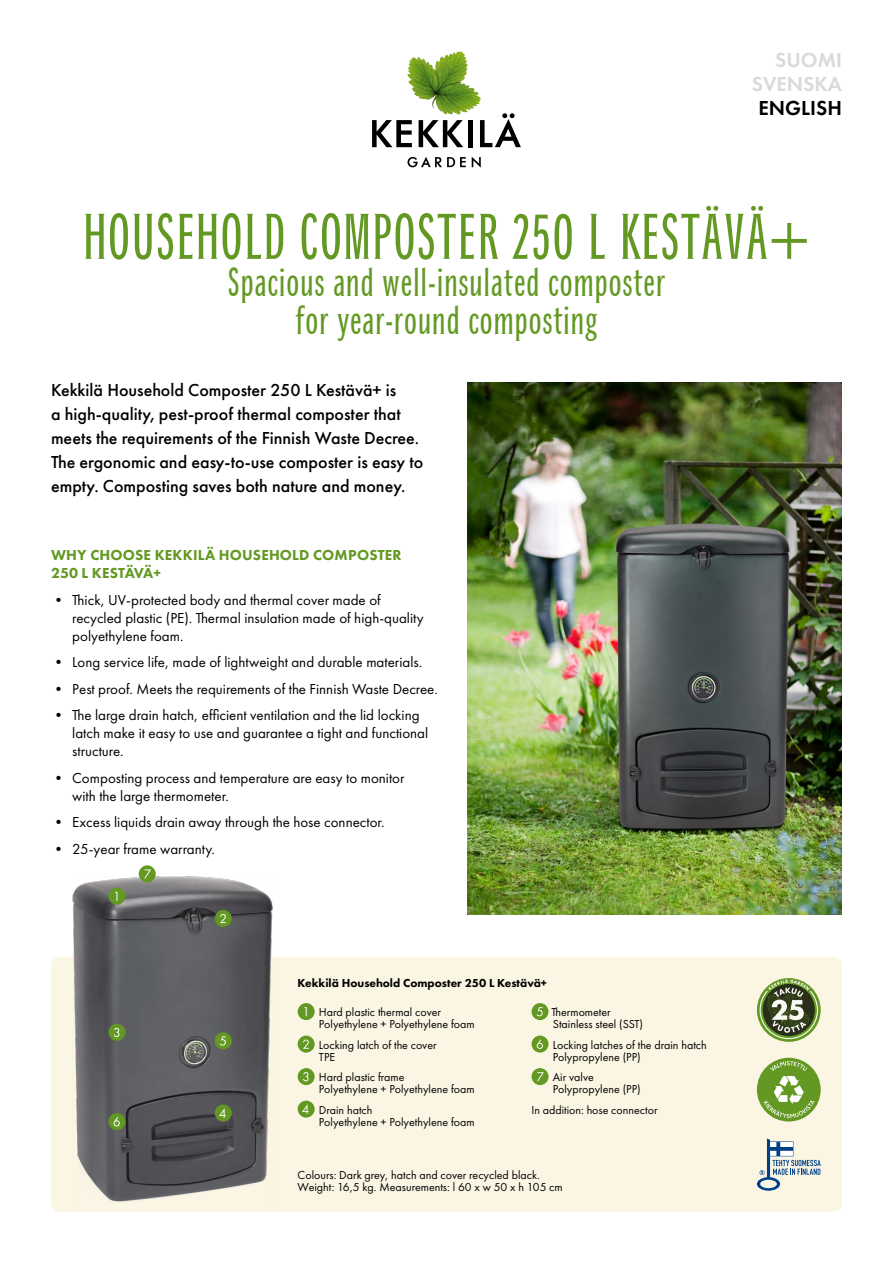
<style>
.page{position:relative;width:893px;height:1263px;background:#fff}
.page>*{position:absolute;margin:0;border:0;box-sizing:border-box;transform-origin:0 0}
.t1{font:60px "Baltra GD";letter-spacing:.03em;color:#639923}
.t2{font:37.5px "Baltra GD";letter-spacing:.03em;color:#639923}
.t3{font:600 21px "Futura PT";color:#dadada}
.t4{font:600 21px "Futura PT";color:#000}
.t5{font:500 18px/24px "Futura PT";color:#000}
.t6{font:15px/18px "Futura PT";color:#000}
.Leipis_Futura_PT{font:800 15px/18px "Futura PT";letter-spacing:.01em;color:#639923}
.Numerolista{font:12px/12px "Futura PT";color:#000}
.Leipis_Futura_PT-2{font:12px/12px "Futura PT";color:#000}
.Leipis_Futura_PT-3{font:800 12px "Futura PT";color:#000}
</style>
<div class="page">
<div style="left:51px;top:957px;width:791px;height:255px;background:#fbf6e4;border-radius:9px"></div>
<img style="left:72px;top:876px;width:200px;height:326px">
<img style="left:468px;top:383px;width:374px;height:531px">
<div style="left:298px;top:1003px;width:17px;height:17px;background:#639923;border-radius:50%"></div>
<svg style="left:304px;top:1007px;width:3px;height:9px"></svg>
<div style="left:298px;top:1035px;width:17px;height:17px;background:#639923;border-radius:50%"></div>
<svg style="left:303px;top:1039px;width:6px;height:10px"></svg>
<div style="left:298px;top:1068px;width:17px;height:17px;background:#639923;border-radius:50%"></div>
<svg style="left:303px;top:1072px;width:6px;height:9px"></svg>
<div style="left:298px;top:1100px;width:17px;height:17px;background:#639923;border-radius:50%"></div>
<svg style="left:302px;top:1104px;width:7px;height:10px"></svg>
<div style="left:531px;top:1003px;width:18px;height:17px;background:#639923;border-radius:50%"></div>
<svg style="left:537px;top:1007px;width:6px;height:9px"></svg>
<div style="left:531px;top:1035px;width:18px;height:17px;background:#639923;border-radius:50%"></div>
<svg style="left:537px;top:1039px;width:6px;height:10px"></svg>
<div style="left:531px;top:1068px;width:18px;height:17px;background:#639923;border-radius:50%"></div>
<svg style="left:537px;top:1072px;width:7px;height:9px"></svg>
<img style="left:409px;top:51px;width:52px;height:20px">
<svg style="left:372px;top:120px;width:40px;height:27px"></svg>
<svg style="left:419px;top:120px;width:44px;height:27px"></svg>
<hr style="left:468px;top:120px;width:4px;height:27px;background:#000">
<svg style="left:480px;top:113px;width:41px;height:34px"></svg>
<svg style="left:407px;top:157px;width:59px;height:10px"></svg>
<svg style="left:472px;top:157px;width:9px;height:10px"></svg>
<div style="left:757px;top:1058px;width:64px;height:63px;background:#639923;border-radius:50%"></div>
<svg style="left:763px;top:1061px;width:52px;height:57px"></svg>
<svg style="left:757px;top:1138px;width:64px;height:53px"></svg>
<div style="left:139px;top:865px;width:17px;height:17px;background:#639923;border-radius:50%"></div>
<svg style="left:144px;top:869px;width:7px;height:10px"></svg>
<div style="left:108px;top:1113px;width:17px;height:17px;background:#639923;border-radius:50%"></div>
<svg style="left:114px;top:1117px;width:6px;height:9px"></svg>
<svg style="left:108px;top:888px;width:17px;height:17px"></svg>
<div style="left:108px;top:1024px;width:17px;height:17px;background:#639923;border-radius:50%"></div>
<svg style="left:114px;top:1028px;width:5px;height:9px"></svg>
<div style="left:215px;top:1104px;width:17px;height:17px;background:#639923;border-radius:50%"></div>
<svg style="left:219px;top:1108px;width:7px;height:10px"></svg>
<div style="left:215px;top:1032px;width:17px;height:17px;background:#639923;border-radius:50%"></div>
<svg style="left:220px;top:1036px;width:6px;height:9px"></svg>
<div style="left:215px;top:910px;width:17px;height:17px;background:#639923;border-radius:50%"></div>
<svg style="left:220px;top:914px;width:6px;height:9px"></svg>
<svg style="left:757px;top:978px;width:64px;height:64px"></svg>
<svg style="left:759px;top:979px;width:60px;height:61px"></svg>
<p class="t3" style="left:775px;top:47px;width:68px">SUOMI</p>
<p class="t3" style="left:752px;top:71px;width:92px">SVENSKA</p>
<p class="t4" style="left:758px;top:95px;width:85px">ENGLISH</p>
<p class="t1" style="left:84px;top:201px;width:727px">HOUSEHOLD COMPOSTER 250 L KESTÄVÄ+</p>
<p class="t2" style="left:228px;top:260px;width:438px">Spacious and well-insulated composter</p>
<p class="t2" style="left:296px;top:298px;width:303px">for year-round composting</p>
<p class="t5" style="left:51px;top:378px;width:374px">Kekkilä Household Composter 250 L Kestävä+ is<br>a high-quality, pest-proof thermal composter that meets the requirements of the Finnish Waste Decree.<br>The ergonomic and easy-to-use composter is easy to empty. Composting saves both nature and money.</p>
<p class="Leipis_Futura_PT" style="left:51px;top:546px;width:352px">WHY CHOOSE KEKKILÄ HOUSEHOLD COMPOSTER<br>250 L KESTÄVÄ+</p>
<p class="t6" style="left:72px;top:590px;width:353px;text-indent:-21px">• Thick, UV-protected body and thermal cover made of recycled plastic (PE). Thermal insulation made of high-quality polyethylene foam.</p>
<p class="t6" style="left:51px;top:653px;width:373px">• Long service life, made of lightweight and durable materials.</p>
<p class="t6" style="left:51px;top:679px;width:388px">• Pest proof. Meets the requirements of the Finnish Waste Decree.</p>
<p class="t6" style="left:72px;top:706px;width:357px;text-indent:-21px">• The large drain hatch, efficient ventilation and the lid locking latch make it easy to use and guarantee a tight and functional structure.</p>
<p class="t6" style="left:72px;top:768px;width:334px;text-indent:-21px">• Composting process and temperature are easy to monitor with the large thermometer.</p>
<p class="t6" style="left:51px;top:813px;width:335px">• Excess liquids drain away through the hose connector.</p>
<p class="t6" style="left:51px;top:839px;width:166px">• 25-year frame warranty.</p>
<p class="Leipis_Futura_PT-3" style="left:298px;top:976px;width:251px">Kekkilä Household Composter 250 L Kestävä+</p>
<p class="Numerolista" style="left:319px;top:1006px;width:157px">Hard plastic thermal cover<br>Polyethylene + Polyethylene foam</p>
<p class="Numerolista" style="left:319px;top:1039px;width:119px">Locking latch of the cover<br>TPE</p>
<p class="Numerolista" style="left:319px;top:1071px;width:157px">Hard plastic frame<br>Polyethylene + Polyethylene foam</p>
<p class="Numerolista" style="left:319px;top:1104px;width:157px">Drain hatch<br>Polyethylene + Polyethylene foam</p>
<p class="Numerolista" style="left:551px;top:1006px;width:93px">Thermometer<br>Stainless steel (SST)</p>
<p class="Numerolista" style="left:553px;top:1039px;width:155px">Locking latches of the drain hatch<br>Polypropylene (PP)</p>
<p class="Numerolista" style="left:553px;top:1071px;width:89px">Air valve<br>Polypropylene (PP)</p>
<p class="Numerolista" style="left:531px;top:1104px;width:128px">In addition: hose connector</p>
<p class="Leipis_Futura_PT-2" style="left:298px;top:1168px;width:267px">Colours: Dark grey, hatch and cover recycled black.<br>Weight: 16,5 kg. Measurements: l 60 x w 50 x h 105 cm</p>
</div>
